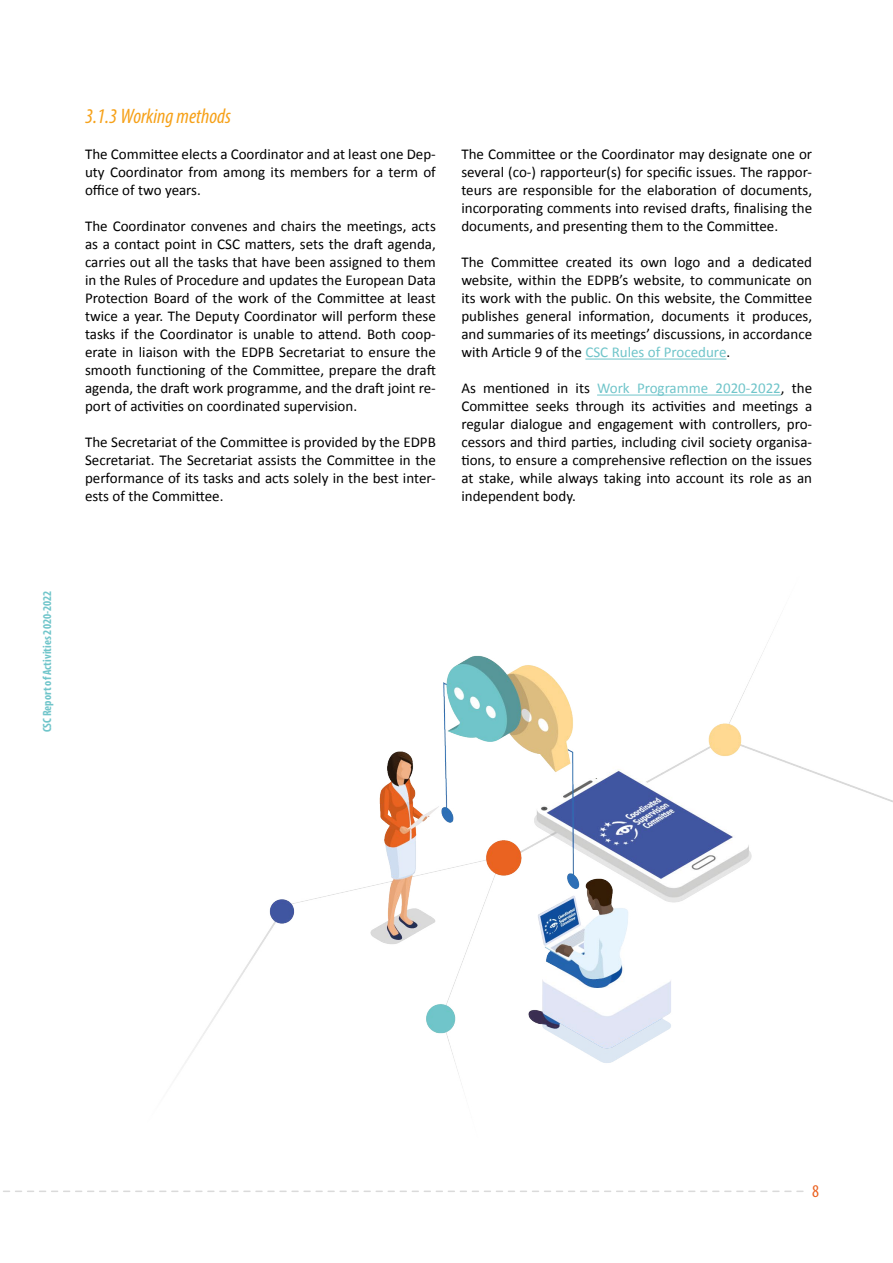
<style>
.page{position:relative;width:893px;height:1263px;background:#fff}
.page>*{position:absolute;margin:0;border:0;box-sizing:border-box;transform-origin:0 0}
.t1{font:italic condensed 21px "Myriad Pro";color:#f6a119}
.t2{font:condensed 18px "Myriad Pro";color:#eb6221}
.t3{font:15px/18px "Calibri";color:#000;text-align:justify}
.t4{font:700 condensed 12px "Myriad Pro";color:#70c5ca}
.s1{color:#70c5ca}
</style>
<div class="page">
<svg style="left:3px;top:1190px;width:800px;height:2px"></svg>
<hr style="left:585px;top:359px;width:141px;height:1px;background:#70c5ca">
<hr style="left:597px;top:395px;width:184px;height:1px;background:#70c5ca">
<img style="left:182px;top:632px;width:711px;height:452px">
<h1 class="t1" style="left:85px;top:104px;width:148px">3.1.3 Working methods</h1>
<p class="t3" style="left:85px;top:145px;width:352px">The Committee elects a Coordinator and at least one Dep&shy;uty Coordinator from among its members for a term of office of two years.</p>
<p class="t3" style="left:85px;top:217px;width:352px">The Coordinator convenes and chairs the meetings, acts as a contact point in CSC matters, sets the draft agenda, carries out all the tasks that have been assigned to them in the Rules of Procedure and updates the European Data Protection Board of the work of the Committee at least twice a year. The Deputy Coordinator will perform these tasks if the Coordinator is unable to attend. Both coop&shy;erate in liaison with the EDPB Secretariat to ensure the smooth functioning of the Committee, prepare the draft agenda, the draft work programme, and the draft joint re&shy;port of activities on coordinated supervision.</p>
<p class="t3" style="left:85px;top:433px;width:352px">The Secretariat of the Committee is provided by the EDPB Secretariat. The Secretariat assists the Committee in the performance of its tasks and acts solely in the best inter&shy;ests of the Committee.</p>
<p class="t3" style="left:461px;top:145px;width:352px">The Committee or the Coordinator may designate one or several (co-) rapporteur(s) for specific issues. The rappor&shy;teurs are responsible for the elaboration of documents, incorporating comments into revised drafts, finalising the documents, and presenting them to the Committee.</p>
<p class="t3" style="left:461px;top:253px;width:352px">The Committee created its own logo and a dedicated website, within the EDPB’s website, to communicate on its work with the public. On this website, the Committee publishes general information, documents it produces, and summaries of its meetings’ discussions, in accordance with Article 9 of the <span class="s1">CSC Rules of Procedure</span>.</p>
<p class="t3" style="left:461px;top:379px;width:352px">As mentioned in its <span class="s1">Work Programme 2020-2022</span>, the Committee seeks through its activities and meetings a regular dialogue and engagement with controllers, pro&shy;cessors and third parties, including civil society organisa&shy;tions, to ensure a comprehensive reflection on the issues at stake, while always taking into account its role as an independent body.</p>
<p class="t4" style="left:40px;top:732px;width:143px;rotate:-90deg">CSC Report of Activities 2020-2022</p>
<p class="t2" style="left:812px;top:1180px;width:8px">8</p>
</div>
